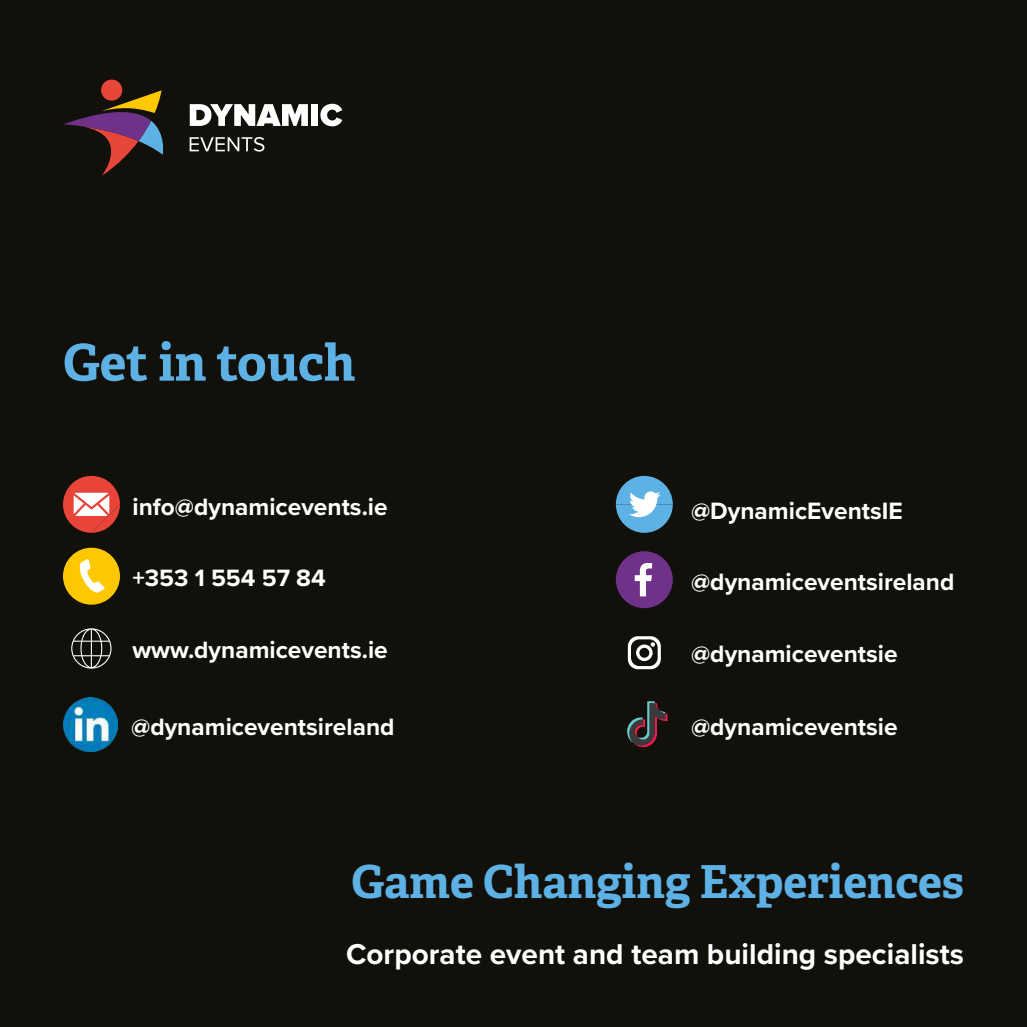
<style>
.page{position:relative;width:1027px;height:1027px;background:#12100b}
.page>*{position:absolute;margin:0;border:0;box-sizing:border-box;transform-origin:0 0}
.t1{font:700 50.75px "Adelle";letter-spacing:-.005em;color:#5db1e4}
.t2{font:700 45.5px "Adelle";color:#5db1e4}
.t3{font:700 29.75px "Proxima Nova";color:#fff}
.t4{font:700 24.5px "Proxima Nova";color:#fff}
</style>
<div class="page">
<div style="left:63px;top:548px;width:57px;height:57px;background:#fec800;border-radius:50%"></div>
<svg style="left:80px;top:559px;width:24px;height:34px"></svg>
<svg style="left:63px;top:476px;width:57px;height:57px"></svg>
<div style="left:616px;top:551px;width:57px;height:57px;background:#703189;border-radius:50%"></div>
<svg style="left:635px;top:563px;width:17px;height:33px"></svg>
<svg style="left:616px;top:476px;width:57px;height:57px"></svg>
<svg style="left:627px;top:636px;width:34px;height:34px"></svg>
<svg style="left:71px;top:628px;width:41px;height:41px"></svg>
<svg style="left:190px;top:104px;width:118px;height:22px"></svg>
<div style="left:311px;top:104px;width:7px;height:22px;background:#fff"></div>
<svg style="left:320px;top:104px;width:22px;height:22px"></svg>
<svg style="left:190px;top:137px;width:74px;height:15px"></svg>
<svg style="left:63px;top:79px;width:101px;height:97px"></svg>
<svg style="left:627px;top:701px;width:40px;height:46px"></svg>
<img style="left:64px;top:698px;width:54px;height:54px">
<h1 class="t1" style="left:63px;top:341px;width:294px">Get in touch</h1>
<p class="t4" style="left:132px;top:496px;width:257px">info@dynamicevents.ie</p>
<p class="t4" style="left:691px;top:500px;width:213px">@DynamicEventsIE</p>
<p class="t4" style="left:132px;top:567px;width:195px">+353 1 554 57 84</p>
<p class="t4" style="left:691px;top:571px;width:265px">@dynamiceventsireland</p>
<p class="t4" style="left:132px;top:640px;width:257px">www.dynamicevents.ie</p>
<p class="t4" style="left:691px;top:644px;width:208px">@dynamiceventsie</p>
<p class="t4" style="left:131px;top:716px;width:265px">@dynamiceventsireland</p>
<p class="t4" style="left:691px;top:716px;width:208px">@dynamiceventsie</p>
<h2 class="t2" style="left:352px;top:862px;width:614px">Game Changing Experiences</h2>
<p class="t3" style="left:346px;top:941px;width:619px">Corporate event and team building specialists</p>
</div>
